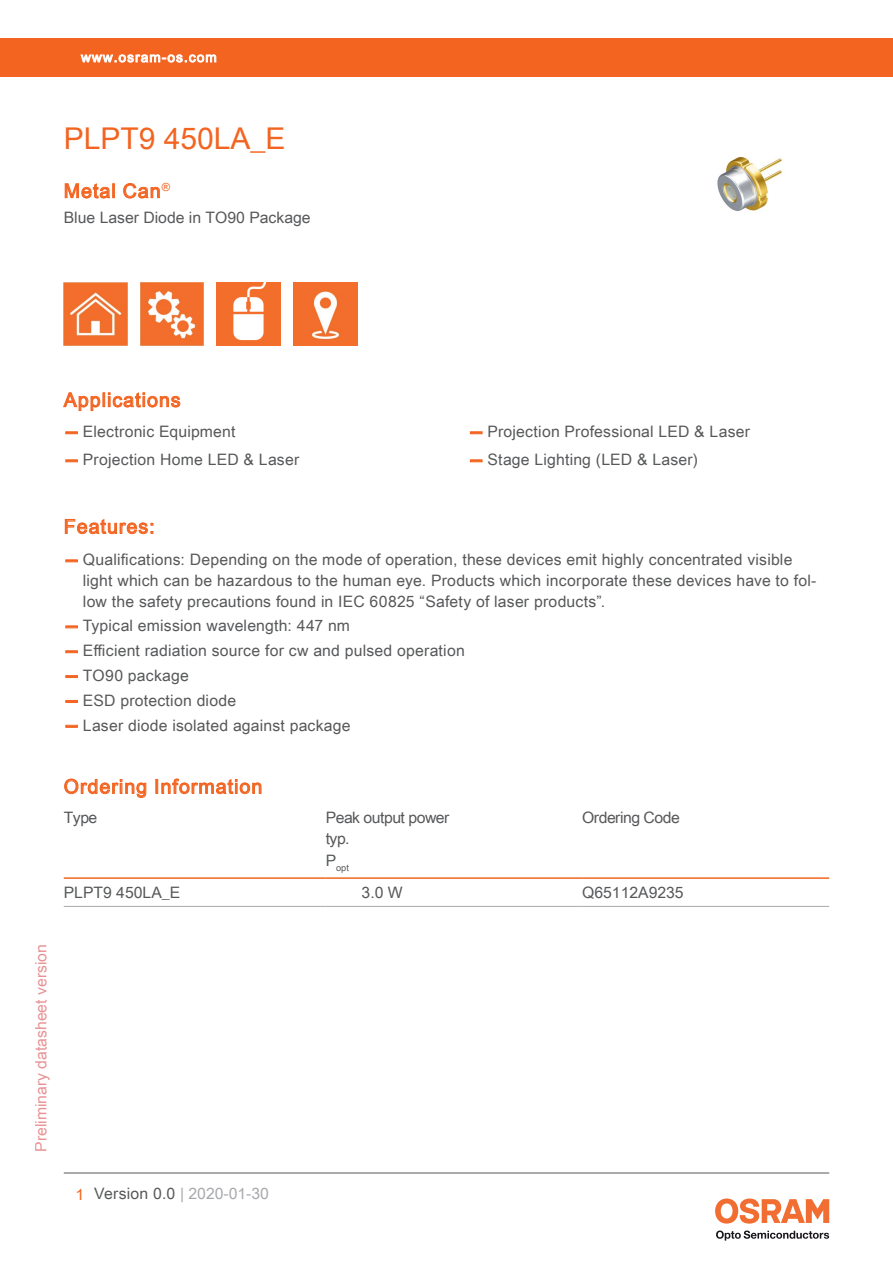
<style>
.page{position:relative;width:893px;height:1263px;background:#fff}
.page>*{position:absolute;margin:0;border:0;box-sizing:border-box;transform-origin:0 0}
.t1{font:30px "Arial Unicode MS";color:#f36421}
.t2{font:19.5px "Arial Unicode MS";letter-spacing:.055em;color:#f36421}
.t3{font:15.75px/21px "Arial Unicode MS";letter-spacing:.015em;color:#57585a}
.t4{font:15.75px "Arial Unicode MS";color:#d1232a}
.t5{font:15.75px "Arial Unicode MS";letter-spacing:-.03em;color:#57585a}
.t6{font:15.75px "Arial Unicode MS";color:#a8a9ad}
.t7{font:13.5px "Arial Unicode MS";letter-spacing:.085em;color:#fff}
.t8{font:9.15px "Arial Unicode MS";color:#57585a}
.s1{font-family:"Helvetica Neue LT Pro";font-weight:700;color:#f36421}
.s2{color:#f36421}
.s3{color:#57585a}
</style>
<div class="page">
<hr style="left:64px;top:1173px;width:765px;height:1px;background:#57585a">
<svg style="left:716px;top:1230px;width:113px;height:10px"></svg>
<svg style="left:715px;top:1198px;width:114px;height:25px"></svg>
<div style="left:0;top:38px;width:893px;height:39px;background:#f36421"></div>
<svg style="left:80px;top:54px;width:137px;height:9px"></svg>
<svg style="left:63px;top:392px;width:118px;height:19px"></svg>
<img style="left:717px;top:156px;width:65px;height:55px">
<svg style="left:64px;top:183px;width:47px;height:16px"></svg>
<div style="left:112px;top:183px;width:3px;height:15px;border:1px solid #f36421"></div>
<svg style="left:123px;top:183px;width:37px;height:16px"></svg>
<img style="left:64px;top:282px;width:63px;height:64px">
<img style="left:140px;top:282px;width:64px;height:64px">
<img style="left:217px;top:282px;width:63px;height:64px">
<img style="left:293px;top:282px;width:64px;height:64px">
<svg style="left:66px;top:432px;width:11px;height:2px"></svg>
<svg style="left:66px;top:460px;width:11px;height:2px"></svg>
<svg style="left:470px;top:432px;width:12px;height:2px"></svg>
<svg style="left:470px;top:460px;width:12px;height:2px"></svg>
<svg style="left:65px;top:519px;width:88px;height:16px"></svg>
<svg style="left:66px;top:560px;width:11px;height:2px"></svg>
<svg style="left:66px;top:626px;width:11px;height:2px"></svg>
<svg style="left:66px;top:651px;width:11px;height:2px"></svg>
<svg style="left:66px;top:700px;width:11px;height:2px"></svg>
<svg style="left:66px;top:725px;width:11px;height:2px"></svg>
<hr style="left:64px;top:877px;width:262px;height:2px;background:#f36421">
<hr style="left:326px;top:877px;width:256px;height:2px;background:#f36421">
<hr style="left:582px;top:877px;width:247px;height:2px;background:#f36421">
<hr style="left:64px;top:906px;width:262px;height:1px;background:#a8a9ad">
<hr style="left:326px;top:906px;width:256px;height:1px;background:#a8a9ad">
<hr style="left:582px;top:906px;width:247px;height:1px;background:#a8a9ad">
<svg style="left:64px;top:778px;width:83px;height:20px"></svg>
<div style="left:155px;top:779px;width:3px;height:15px;border:1px solid #f36421"></div>
<svg style="left:161px;top:778px;width:101px;height:16px"></svg>
<p class="t7" style="left:81px;top:47px;width:137px">www.osram-os.com</p>
<h1 class="t1" style="left:64px;top:117px;width:223px">PLPT9 450LA_E</h1>
<p class="t2" style="left:64px;top:177px;width:108px">Metal Can<sup>®</sup></p>
<p class="t3" style="left:64px;top:207px;width:248px">Blue Laser Diode in TO90 Package</p>
<p class="t2" style="left:64px;top:386px;width:118px">Applications</p>
<p class="t3" style="left:64px;top:421px;width:173px"><span class="s1">—</span> Electronic Equipment</p>
<p class="t3" style="left:64px;top:449px;width:237px"><span class="s1">—</span> Projection Home LED &amp; Laser</p>
<p class="t3" style="left:468px;top:421px;width:283px"><span class="s1">—</span> Projection Professional LED &amp; Laser</p>
<p class="t3" style="left:468px;top:449px;width:231px"><span class="s1">—</span> Stage Lighting (LED &amp; Laser)</p>
<p class="t2" style="left:64px;top:512px;width:92px">Features:</p>
<p class="t3" style="left:83px;top:549px;width:735px;text-indent:-19px"><span class="s1">—</span> Qualifications: Depending on the mode of operation, these devices emit highly concentrated visible light which can be hazardous to the human eye. Products which incorporate these devices have to fol&shy;low the safety precautions found in IEC 60825 “Safety of laser products”.</p>
<p class="t3" style="left:64px;top:615px;width:288px"><span class="s1">—</span> Typical emission wavelength: 447 nm</p>
<p class="t3" style="left:64px;top:640px;width:403px"><span class="s1">—</span> Efficient radiation source for cw and pulsed operation</p>
<p class="t3" style="left:64px;top:664px;width:126px"><span class="s1">—</span> TO90 package</p>
<p class="t3" style="left:64px;top:689px;width:174px"><span class="s1">—</span> ESD protection diode</p>
<p class="t3" style="left:64px;top:714px;width:288px"><span class="s1">—</span> Laser diode isolated against package</p>
<p class="t2" style="left:64px;top:772px;width:200px">Ordering Information</p>
<p class="t3" style="left:64px;top:807px;width:35px">Type</p>
<p class="t5" style="left:326px;top:806px;width:125px">Peak output power</p>
<p class="t5" style="left:582px;top:806px;width:99px">Ordering Code</p>
<p class="t3" style="left:326px;top:828px;width:25px">typ.</p>
<p class="t8" style="left:326px;top:861px;width:25px"><sup>P</sup>opt</p>
<p class="t3" style="left:64px;top:881px;width:118px">PLPT9 450LA_E</p>
<p class="t3" style="left:362px;top:881px;width:43px">3.0 W</p>
<p class="t3" style="left:582px;top:881px;width:103px">Q65112A9235</p>
<p class="t4" style="left:29px;top:1152px;width:209px;rotate:-90deg">Preliminary datasheet version</p>
<p class="t6" style="left:76px;top:1182px;width:195px"><span class="s2">1</span> <span class="s3">Version 0.0</span> | 2020-01-30</p>
</div>
